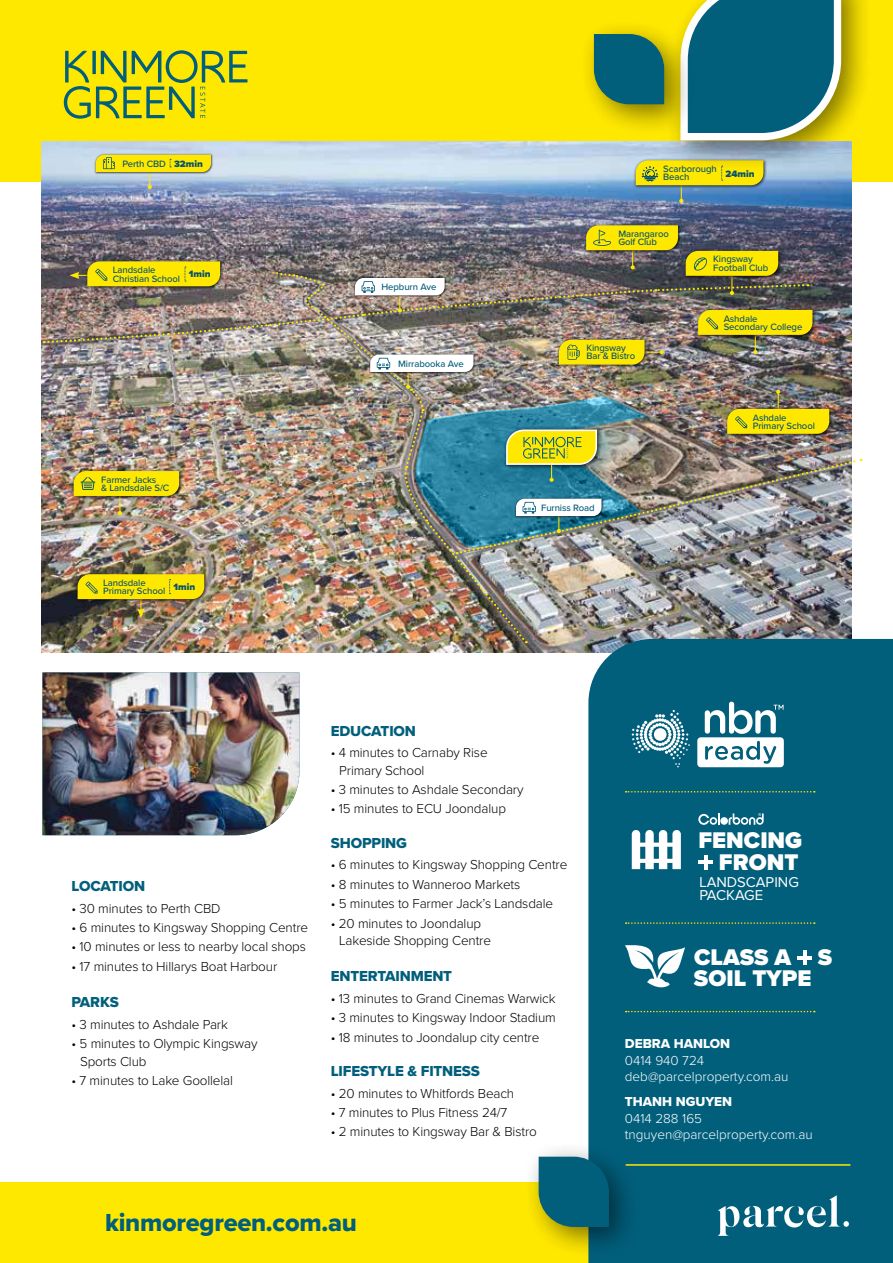
<style>
.page{position:relative;width:893px;height:1263px;background:#fff}
.page>*{position:absolute;margin:0;border:0;box-sizing:border-box;transform-origin:0 0}
.t1{font:25.5px "Proxima Nova Extrabld";letter-spacing:-.01em;color:#025f7c}
.t2{font:900 23.55px/21.3px "Proxima Nova";color:#fff}
.t3{font:15px "Proxima Nova Extrabld";letter-spacing:-.01em;color:#025f7c}
.t4{font:14.85px/13.4px "Proxima Nova";color:#fff}
.t5{font:300 13.5px/17.2px "Proxima Nova";letter-spacing:-.01em;color:#000}
.t6{font:300 13.5px/16.5px "Proxima Nova";color:#fff}
.t7{font:13.5px "Proxima Nova Extrabld";color:#fff}
.t8{font:500 9.6px/8.2px "Proxima Nova";letter-spacing:-.01em;color:#07526e}
.t9{font:500 9.6px "Proxima Nova";letter-spacing:-.01em;color:#065e7d}
.t10{font:900 9.6px "Proxima Nova";color:#07526e}
.s1{font-weight:900}
</style>
<div class="page">
<div style="left:0;top:0;width:893px;height:182px;background:#ffe800"></div>
<img style="left:41px;top:141px;width:810px;height:511px">
<div style="left:584px;top:223px;width:97px;height:31px;background:#000;opacity:.75"></div>
<div style="left:633px;top:158px;width:134px;height:31px;background:#000;opacity:.75"></div>
<div style="left:94px;top:153px;width:120px;height:21px;background:#000;opacity:.75"></div>
<svg style="left:96px;top:155px;width:115px;height:34px"></svg>
<svg style="left:636px;top:160px;width:127px;height:43px"></svg>
<img style="left:44px;top:225px;width:818px;height:418px">
<img style="left:43px;top:672px;width:256px;height:163px">
<svg style="left:64px;top:50px;width:184px;height:69px"></svg>
<div style="left:665px;top:0;width:208px;height:173px;background:#000;opacity:.5"></div>
<svg style="left:677px;top:0;width:168px;height:144px;background:#32787b"></svg>
<div style="left:578px;top:19px;width:119px;height:118px;background:#000;opacity:.5"></div>
<svg style="left:594px;top:34px;width:70px;height:70px;background:#196a6e"></svg>
<div style="left:0;top:1182px;width:893px;height:81px;background:#ffe800"></div>
<div style="left:588px;top:639px;width:305px;height:624px;background:#025f7c"></div>
<svg style="left:625px;top:945px;width:60px;height:47px"></svg>
<hr style="left:803px;top:950px;width:3px;height:15px;background:#fff">
<hr style="left:797px;top:956px;width:15px;height:4px;background:#fff">
<svg style="left:697px;top:702px;width:87px;height:65px"></svg>
<svg style="left:632px;top:710px;width:58px;height:57px"></svg>
<svg style="left:632px;top:830px;width:49px;height:39px"></svg>
<svg style="left:698px;top:813px;width:22px;height:12px"></svg>
<div style="left:720px;top:817px;width:8px;height:8px;background:#fff;border-radius:50%"></div>
<svg style="left:729px;top:813px;width:35px;height:12px"></svg>
<hr style="left:704px;top:855px;width:3px;height:14px;background:#fff">
<hr style="left:698px;top:860px;width:15px;height:4px;background:#fff">
<svg style="left:626px;top:791px;width:189px;height:1px"></svg>
<svg style="left:626px;top:922px;width:189px;height:2px"></svg>
<svg style="left:626px;top:1011px;width:189px;height:1px"></svg>
<hr style="left:626px;top:1164px;width:224px;height:2px;background:#ffe800">
<svg style="left:717px;top:1195px;width:132px;height:41px;background:#388198"></svg>
<div style="left:523px;top:1141px;width:118px;height:118px;background:#000;opacity:.5"></div>
<svg style="left:539px;top:1157px;width:70px;height:70px;background:#0d6474"></svg>
<p class="t8" style="left:122px;top:159px;width:82px">Perth CBD <span class="s1">32min</span></p>
<p class="t8" style="left:113px;top:266px;width:69px">Landsdale<br>Christian School</p>
<p class="t10" style="left:189px;top:267px;width:23px">1min</p>
<p class="t8" style="left:101px;top:475px;width:70px">Farmer Jacks<br>&amp; Landsdale S/C</p>
<p class="t8" style="left:103px;top:578px;width:64px">Landsdale<br>Primary School</p>
<p class="t10" style="left:174px;top:580px;width:23px">1min</p>
<p class="t9" style="left:381px;top:280px;width:56px">Hepburn Ave</p>
<p class="t9" style="left:398px;top:356px;width:67px">Mirrabooka Ave</p>
<p class="t8" style="left:663px;top:164px;width:55px">Scarborough<br>Beach</p>
<p class="t10" style="left:726px;top:166px;width:30px">24min</p>
<p class="t8" style="left:618px;top:229px;width:52px">Marangaroo<br>Golf Club</p>
<p class="t8" style="left:713px;top:255px;width:57px">Kingsway<br>Football Club</p>
<p class="t8" style="left:586px;top:343px;width:50px">Kingsway<br>Bar &amp; Bistro</p>
<p class="t9" style="left:541px;top:500px;width:55px">Furniss Road</p>
<p class="t8" style="left:724px;top:314px;width:80px">Ashdale<br>Secondary College</p>
<p class="t8" style="left:753px;top:413px;width:64px">Ashdale<br>Primary School</p>
<p class="t3" style="left:72px;top:875px;width:75px">LOCATION</p>
<p class="t5" style="left:72px;top:900px;width:150px">• 30 minutes to Perth CBD</p>
<p class="t5" style="left:72px;top:919px;width:238px">• 6 minutes to Kingsway Shopping Centre</p>
<p class="t5" style="left:72px;top:938px;width:236px">• 10 minutes or less to nearby local shops</p>
<p class="t5" style="left:72px;top:958px;width:207px">• 17 minutes to Hillarys Boat Harbour</p>
<p class="t3" style="left:72px;top:991px;width:49px">PARKS</p>
<p class="t5" style="left:72px;top:1016px;width:158px">• 3 minutes to Ashdale Park</p>
<p class="t5" style="left:80px;top:1035px;width:179px;text-indent:-9px">• 5 minutes to Olympic Kingsway<br>Sports Club</p>
<p class="t5" style="left:72px;top:1072px;width:163px">• 7 minutes to Lake Goollelal</p>
<p class="t3" style="left:331px;top:720px;width:87px">EDUCATION</p>
<p class="t5" style="left:339px;top:744px;width:150px;text-indent:-9px">• 4 minutes to Carnaby Rise<br>Primary School</p>
<p class="t5" style="left:331px;top:781px;width:194px">• 3 minutes to Ashdale Secondary</p>
<p class="t5" style="left:331px;top:800px;width:177px">• 15 minutes to ECU Joondalup</p>
<p class="t3" style="left:331px;top:832px;width:78px">SHOPPING</p>
<p class="t5" style="left:331px;top:856px;width:238px">• 6 minutes to Kingsway Shopping Centre</p>
<p class="t5" style="left:331px;top:876px;width:191px">• 8 minutes to Wanneroo Markets</p>
<p class="t5" style="left:331px;top:895px;width:224px">• 5 minutes to Farmer Jack’s Landsdale</p>
<p class="t5" style="left:339px;top:915px;width:153px;text-indent:-9px">• 20 minutes to Joondalup<br>Lakeside Shopping Centre</p>
<p class="t3" style="left:331px;top:965px;width:123px">ENTERTAINMENT</p>
<p class="t5" style="left:331px;top:990px;width:226px">• 13 minutes to Grand Cinemas Warwick</p>
<p class="t5" style="left:331px;top:1009px;width:227px">• 3 minutes to Kingsway Indoor Stadium</p>
<p class="t5" style="left:331px;top:1029px;width:210px">• 18 minutes to Joondalup city centre</p>
<p class="t3" style="left:331px;top:1060px;width:151px">LIFESTYLE &amp; FITNESS</p>
<p class="t5" style="left:331px;top:1085px;width:185px">• 20 minutes to Whitfords Beach</p>
<p class="t5" style="left:331px;top:1104px;width:178px">• 7 minutes to Plus Fitness 24/7</p>
<p class="t5" style="left:331px;top:1123px;width:208px">• 2 minutes to Kingsway Bar &amp; Bistro</p>
<h2 class="t2" style="left:698px;top:830px;width:105px;text-align:right">FENCING<br>FRONT</h2>
<p class="t4" style="left:699px;top:876px;width:101px">LANDSCAPING<br>PACKAGE</p>
<h2 class="t2" style="left:694px;top:946px;width:140px">CLASS A S<br>SOIL TYPE</h2>
<p class="t7" style="left:625px;top:1034px;width:107px">DEBRA HANLON</p>
<p class="t6" style="left:625px;top:1052px;width:165px">0414 940 724 deb@parcelproperty.com.au</p>
<p class="t7" style="left:625px;top:1092px;width:109px">THANH NGUYEN</p>
<p class="t6" style="left:625px;top:1110px;width:189px">0414 288 165 tnguyen@parcelproperty.com.au</p>
<h1 class="t1" style="left:105px;top:1203px;width:254px">kinmoregreen.com.au</h1>
</div>
